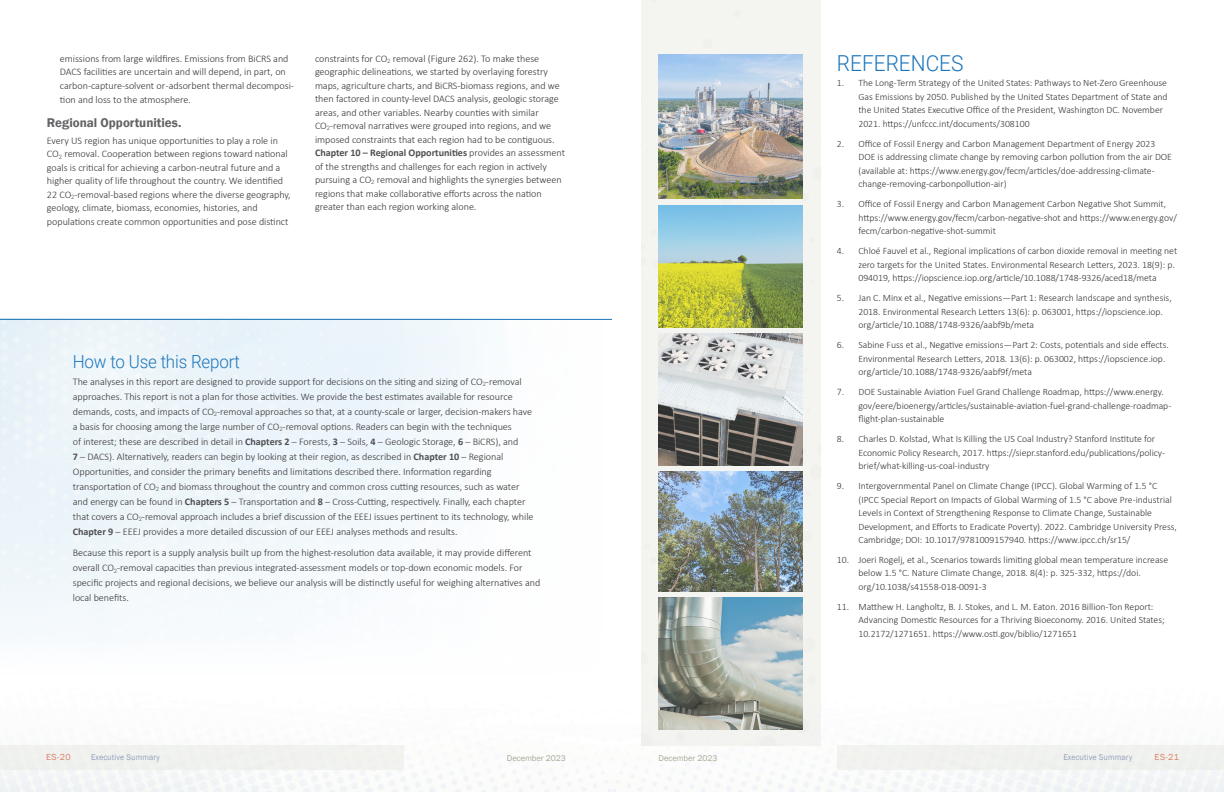
<style>
.page{position:relative;width:1224px;height:792px;background:#fff}
.page>*{position:absolute;margin:0;border:0;box-sizing:border-box;transform-origin:0 0}
._00_Heading-02{font:300 22px "Roboto";color:#1b75bb;scale:.95 1}
._00_Heading-02b{font:300 18px "Roboto";letter-spacing:-.01em;color:#1b75bb;scale:.94 1}
._00_Heading-03{font:600 13px "Franklin Gothic";color:#636366}
._05_text_with_GREP_styles{font:300 10.1px/13.5px "Calibri";letter-spacing:-.005em;color:#363536}
._05_text_with_GREP_styles-2{font:300 9.8px/13.5px "Calibri";letter-spacing:-.005em;color:#363536}
.t1{font:9px "Franklin Gothic";letter-spacing:.05em;color:#dc7f68}
.t2{font:8.5px "Franklin Gothic";letter-spacing:.015em;color:#939dbb;scale:.95 1}
.t3{font:8.5px "Franklin Gothic";letter-spacing:-.005em;color:#a7aa99}
.s1{font-weight:700;color:#4f4f51}
</style>
<div class="page">
<div style="left:837px;top:745px;width:387px;height:25px;background:#f1f2ef"></div>
<div style="left:0;top:745px;width:403px;height:25px;background:#f1f2ef"></div>
<hr style="left:0;top:319px;width:612px;height:1px;background:#1b75bb">
<div style="left:641px;top:0;width:180px;height:745px;background:#f4f4f1"></div>
<div style="left:650px;top:230px;width:7px;height:6px;background:#f0f0ed;border-radius:50%"></div>
<svg style="left:658px;top:237px;width:1px;height:70px"></svg>
<svg style="left:658px;top:462px;width:116px;height:130px"></svg>
<svg style="left:658px;top:674px;width:1px;height:15px"></svg>
<div style="left:733px;top:10px;width:8px;height:8px;background:#f0f0ed;border-radius:50%"></div>
<img style="left:659px;top:472px;width:144px;height:119px">
<img style="left:659px;top:54px;width:144px;height:145px">
<img style="left:659px;top:205px;width:144px;height:123px">
<img style="left:659px;top:334px;width:144px;height:131px">
<img style="left:659px;top:597px;width:144px;height:132px">
<p class="_05_text_with_GREP_styles" style="left:60px;top:51px;width:236px">emissions from large wildfires. Emissions from BiCRS and DACS facilities are uncertain and will depend, in part, on carbon-capture-solvent or -adsorbent thermal decomposi&shy;tion and loss to the atmosphere.</p>
<p class="_00_Heading-03" style="left:47px;top:114px;width:136px">Regional Opportunities.</p>
<p class="_05_text_with_GREP_styles" style="left:47px;top:134px;width:245px">Every US region has unique opportunities to play a role in CO<sub>2</sub> removal. Cooperation between regions toward national goals is critical for achieving a carbon-neutral future and a higher quality of life throughout the country. We identified 22 CO<sub>2</sub>-removal-based regions where the diverse geography, geology, climate, biomass, economies, histories, and populations create common opportunities and pose distinct</p>
<p class="_05_text_with_GREP_styles" style="left:315px;top:51px;width:252px">constraints for CO<sub>2</sub> removal (Figure 262). To make these geographic delineations, we started by overlaying forestry maps, agriculture charts, and BiCRS-biomass regions, and we then factored in county-level DACS analysis, geologic storage areas, and other variables. Nearby counties with similar CO<sub>2</sub>-removal narratives were grouped into regions, and we imposed constraints that each region had to be contiguous.<br><span class="s1">Chapter 10 – Regional Opportunities</span> provides an assessment of the strengths and challenges for each region in actively pursuing a CO<sub>2</sub> removal and highlights the synergies between regions that make collaborative efforts across the nation greater than each region working alone.</p>
<p class="_00_Heading-02b" style="left:73px;top:349px;width:179px">How to Use this Report</p>
<p class="_05_text_with_GREP_styles" style="left:73px;top:374px;width:462px;line-height:15px">The analyses in this report are designed to provide support for decisions on the siting and sizing of CO<sub>2</sub>-removal approaches. This report is not a plan for those activities. We provide the best estimates available for resource demands, costs, and impacts of CO<sub>2</sub>-removal approaches so that, at a county-scale or larger, decision-makers have a basis for choosing among the large number of CO<sub>2</sub>-removal options. Readers can begin with the techniques<br>of interest; these are described in detail in <span class="s1">Chapters 2</span> – Forests, <span class="s1">3</span> – Soils, <span class="s1">4</span> – Geologic Storage, <span class="s1">6</span> – BiCRS), and<br><span class="s1">7</span> – DACS). Alternatively, readers can begin by looking at their region, as described in <span class="s1">Chapter 10</span> – Regional Opportunities, and consider the primary benefits and limitations described there. Information regarding transportation of CO<sub>2</sub> and biomass throughout the country and common cross cutting resources, such as water and energy can be found in <span class="s1">Chapters 5</span> – Transportation and <span class="s1">8</span> – Cross-Cutting, respectively. Finally, each chapter that covers a CO<sub>2</sub>-removal approach includes a brief discussion of the EEEJ issues pertinent to its technology, while <span class="s1">Chapter 9</span> – EEEJ provides a more detailed discussion of our EEEJ analyses methods and results.</p>
<p class="_05_text_with_GREP_styles" style="left:73px;top:545px;width:469px;line-height:15px">Because this report is a supply analysis built up from the highest-resolution data available, it may provide different overall CO<sub>2</sub>-removal capacities than previous integrated-assessment models or top-down economic models. For specific projects and regional decisions, we believe our analysis will be distinctly useful for weighing alternatives and local benefits.</p>
<p class="_00_Heading-02" style="left:837px;top:47px;width:135px">REFERENCES</p>
<p class="_05_text_with_GREP_styles-2" style="left:858px;top:76px;width:311px;text-indent:-22px">1. The Long-Term Strategy of the United States: Pathways to Net-Zero Greenhouse Gas Emissions by 2050. Published by the United States Department of State and the United States Executive Office of the President, Washington DC. November 2021. https://unfccc.int/documents/308100</p>
<p class="_05_text_with_GREP_styles-2" style="left:858px;top:137px;width:315px;text-indent:-22px">2. Office of Fossil Energy and Carbon Management Department of Energy 2023<br>DOE is addressing climate change by removing carbon pollution from the air DOE (available at: https://www.energy.gov/fecm/articles/doe-addressing-climate&shy;change-removing-carbonpollution-air)</p>
<p class="_05_text_with_GREP_styles-2" style="left:858px;top:197px;width:320px;text-indent:-22px">3. Office of Fossil Energy and Carbon Management Carbon Negative Shot Summit, https://www.energy.gov/fecm/carbon-negative-shot and https://www.energy.gov/ fecm/carbon-negative-shot-summit</p>
<p class="_05_text_with_GREP_styles-2" style="left:858px;top:244px;width:320px;text-indent:-22px">4. Chloé Fauvel et al., Regional implications of carbon dioxide removal in meeting net zero targets for the United States. Environmental Research Letters, 2023. 18(9): p.<br>094019, https://iopscience.iop.org/article/10.1088/1748-9326/aced18/meta</p>
<p class="_05_text_with_GREP_styles-2" style="left:858px;top:291px;width:315px;text-indent:-22px">5. Jan C. Minx et al., Negative emissions—Part 1: Research landscape and synthesis,<br>2018. Environmental Research Letters 13(6): p. 063001, https://iopscience.iop. org/article/10.1088/1748-9326/aabf9b/meta</p>
<p class="_05_text_with_GREP_styles-2" style="left:858px;top:338px;width:312px;text-indent:-22px">6. Sabine Fuss et al., Negative emissions—Part 2: Costs, potentials and side effects.<br>Environmental Research Letters, 2018. 13(6): p. 063002, https://iopscience.iop. org/article/10.1088/1748-9326/aabf9f/meta</p>
<p class="_05_text_with_GREP_styles-2" style="left:858px;top:385px;width:314px;text-indent:-22px">7. DOE Sustainable Aviation Fuel Grand Challenge Roadmap, https://www.energy. gov/eere/bioenergy/articles/sustainable-aviation-fuel-grand-challenge-roadmap&shy;flight-plan-sustainable</p>
<p class="_05_text_with_GREP_styles-2" style="left:858px;top:432px;width:308px;text-indent:-22px">8. Charles D. Kolstad, What Is Killing the US Coal Industry? Stanford Institute for<br>Economic Policy Research, 2017. https://siepr.stanford.edu/publications/policy&shy;brief/what-killing-us-coal-industry</p>
<p class="_05_text_with_GREP_styles-2" style="left:858px;top:479px;width:320px;text-indent:-22px">9. Intergovernmental Panel on Climate Change (IPCC). Global Warming of 1.5 °C (IPCC Special Report on Impacts of Global Warming of 1.5 °C above Pre-industrial Levels in Context of Strengthening Response to Climate Change, Sustainable Development, and Efforts to Eradicate Poverty). 2022. Cambridge University Press, Cambridge; DOI: 10.1017/9781009157940. https://www.ipcc.ch/sr15/</p>
<p class="_05_text_with_GREP_styles-2" style="left:858px;top:553px;width:311px;text-indent:-22px">10. Joeri Rogelj, et al., Scenarios towards limiting global mean temperature increase below 1.5 °C. Nature Climate Change, 2018. 8(4): p. 325-332, https://doi. org/10.1038/s41558-018-0091-3</p>
<p class="_05_text_with_GREP_styles-2" style="left:858px;top:600px;width:308px;text-indent:-22px">11. Matthew H. Langholtz, B. J. Stokes, and L. M. Eaton. 2016 Billion-Ton Report:<br>Advancing Domestic Resources for a Thriving Bioeconomy. 2016. United States;<br>10.2172/1271651. https://www.osti.gov/biblio/1271651</p>
<p class="t1" style="left:46px;top:752px;width:26px">ES-20</p>
<p class="t2" style="left:91px;top:752px;width:74px">Executive Summary</p>
<p class="t3" style="left:507px;top:753px;width:60px">December 2023</p>
<p class="t3" style="left:659px;top:753px;width:60px">December 2023</p>
<p class="t2" style="left:1063px;top:752px;width:74px">Executive Summary</p>
<p class="t1" style="left:1155px;top:752px;width:26px">ES-21</p>
</div>
